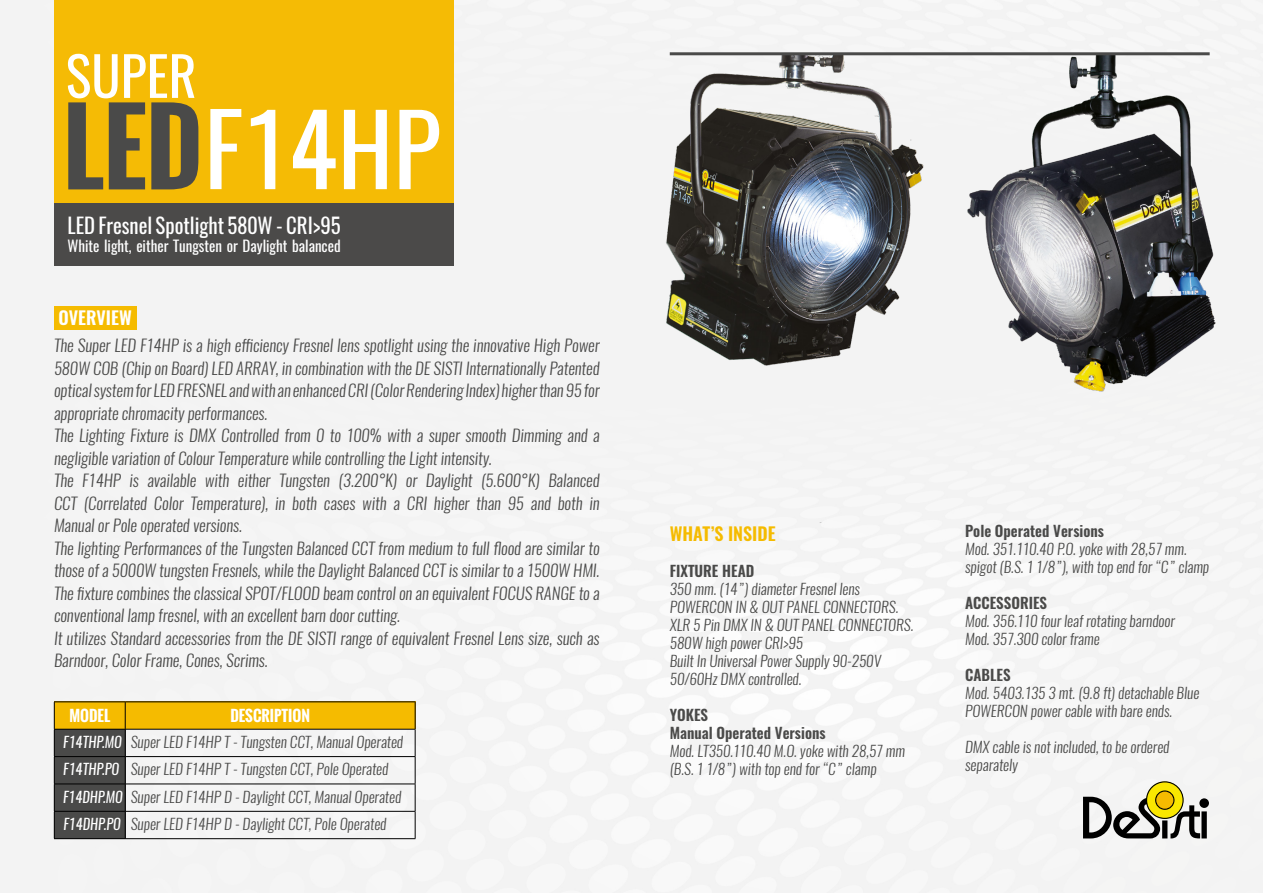
<style>
.page{position:relative;width:1263px;height:893px;background:#f3f3f3}
.page>*{position:absolute;margin:0;border:0;box-sizing:border-box;transform-origin:0 0}
.t1{font:97.95px "Oswald";color:#fff}
.t2{font:54px "Oswald";color:#fff}
.t3{font:21px "Oswald";color:#fff}
.t4{font:600 18px "Oswald";color:#f5bb00}
.t5{font:600 18px "Oswald";color:#fff}
.t6{font:italic 300 16.5px/22.5px "Oswald";color:#4a4a49}
.t7{font:italic 300 15px/18px "Oswald";color:#4a4a49}
.t8{font:600 15px/18px "Oswald";color:#4a4a49}
.t9{font:15px "Oswald";color:#fff}
.t10{font:700 15px "Oswald";color:#fff}
.s1{font-weight:700;font-size:99px;color:#4a4a49}
.s2{font-size:99px}
.s3{font-weight:700;font-style:normal;color:#fff}
.s4{font-weight:400;color:#fff}
</style>
<div class="page">
<svg style="left:1083px;top:781px;width:126px;height:58px"></svg>
<div style="left:54px;top:0;width:399px;height:203px;background:#f5bb05"></div>
<div style="left:54px;top:203px;width:399px;height:63px;background:#4b4a49"></div>
<div style="left:54px;top:701px;width:361px;height:28px;background:#f5bb00"></div>
<div style="left:54px;top:729px;width:71px;height:110px;background:#4a4a49"></div>
<div style="left:54px;top:306px;width:83px;height:23px;background:#f5bb00"></div>
<hr style="left:54px;top:701px;width:71px;height:1px;background:#000">
<hr style="left:125px;top:701px;width:290px;height:1px;background:#000">
<hr style="left:54px;top:729px;width:71px;height:1px;background:#000">
<hr style="left:125px;top:729px;width:290px;height:1px;background:#000">
<hr style="left:54px;top:756px;width:71px;height:1px;background:#000">
<hr style="left:125px;top:756px;width:290px;height:1px;background:#000">
<hr style="left:54px;top:784px;width:71px;height:1px;background:#000">
<hr style="left:125px;top:784px;width:290px;height:1px;background:#000">
<hr style="left:54px;top:811px;width:71px;height:1px;background:#000">
<svg style="left:54px;top:702px;width:1px;height:136px"></svg>
<hr style="left:125px;top:811px;width:290px;height:1px;background:#000">
<svg style="left:125px;top:702px;width:1px;height:136px"></svg>
<svg style="left:415px;top:702px;width:1px;height:136px"></svg>
<hr style="left:54px;top:838px;width:71px;height:1px;background:#000">
<hr style="left:125px;top:838px;width:290px;height:1px;background:#000">
<img style="left:619px;top:53px;width:332px;height:470px">
<img style="left:937px;top:55px;width:298px;height:400px">
<hr style="left:670px;top:52px;width:540px;height:3px;background:#4a4a49">
<h2 class="t2" style="left:66px;top:39px;width:132px">SUPER</h2>
<h1 class="t1" style="left:63px;top:81px;width:379px"><span class="s1">LED</span><span class="s2">F</span>14HP</h1>
<p class="t3" style="left:68px;top:211px;width:275px">LED Fresnel Spotlight 580W - CRI&gt;95</p>
<p class="t9" style="left:68px;top:236px;width:275px">White light, either Tungsten or Daylight balanced</p>
<p class="t5" style="left:59px;top:305px;width:75px">OVERVIEW</p>
<p class="t6" style="left:54px;top:334px;width:547px">The Super LED F14HP is a high efficiency Fresnel lens spotlight using the innovative High Power 580W COB (Chip on Board) LED ARRAY, in combination with the DE SISTI Internationally Patented optical system for LED FRESNEL and with an enhanced CRI (Color Rendering Index) higher than 95 for appropriate chromacity performances.<br>The Lighting Fixture is DMX Controlled from 0 to 100% with a super smooth Dimming and a negligible variation of Colour Temperature while controlling the Light intensity.<br>The F14HP is available with either Tungsten (3.200°K) or Daylight (5.600°K) Balanced CCT (Correlated Color Temperature), in both cases with a CRI higher than 95 and both in Manual or Pole operated versions.<br>The lighting Performances of the Tungsten Balanced CCT from medium to full flood are similar to those of a 5000W tungsten Fresnels, while the Daylight Balanced CCT is similar to a 1500W HMI.<br>The fixture combines the classical SPOT/FLOOD beam control on an equivalent FOCUS RANGE to a conventional lamp fresnel, with an excellent barn door cutting.<br>It utilizes Standard accessories from the DE SISTI range of equivalent Fresnel Lens size, such as Barndoor, Color Frame, Cones, Scrims.</p>
<p class="t10" style="left:69px;top:704px;width:42px">MODEL</p>
<p class="t7" style="left:63px;top:703px;width:341px;line-height:25.8px;text-indent:167px"><span class="s3">DESCRIPTION<br></span><span class="s4">F14THP.MO</span> Super LED F14HP T - Tungsten CCT, Manual Operated</p>
<p class="t7" style="left:63px;top:755px;width:340px;line-height:27.3px"><span class="s4">F14THP.PO</span> Super LED F14HP T - Tungsten CCT, Pole Operated<br><span class="s4">F14DHP.MO</span> Super LED F14HP D - Daylight CCT, Manual Operated<br><span class="s4">F14DHP.PO</span> Super LED F14HP D - Daylight CCT, Pole Operated</p>
<p class="t4" style="left:670px;top:521px;width:107px">WHAT’S INSIDE</p>
<p class="t8" style="left:670px;top:562px;width:86px">FIXTURE HEAD</p>
<p class="t7" style="left:670px;top:579px;width:245px">350 mm. (14”) diameter Fresnel lens<br>POWERCON IN &amp; OUT PANEL CONNECTORS.<br>XLR 5 Pin DMX IN &amp; OUT PANEL CONNECTORS.<br>580W high power CRI&gt;95<br>Built In Universal Power Supply 90-250V<br>50/60Hz DMX controlled.</p>
<p class="t8" style="left:670px;top:706px;width:157px">YOKES<br>Manual Operated Versions</p>
<p class="t7" style="left:670px;top:741px;width:237px">Mod. LT350.110.40 M.O. yoke with 28,57 mm (B.S. 1 1/8”) with top end for “C” clamp</p>
<p class="t8" style="left:965px;top:523px;width:140px">Pole Operated Versions</p>
<p class="t7" style="left:965px;top:540px;width:245px">Mod. 351.110.40 P.O. yoke with 28,57 mm. spigot (B.S. 1 1/8”), with top end for “C” clamp</p>
<p class="t8" style="left:965px;top:595px;width:84px">ACCESSORIES</p>
<p class="t7" style="left:965px;top:612px;width:211px">Mod. 356.110 four leaf rotating barndoor<br>Mod. 357.300 color frame</p>
<p class="t8" style="left:965px;top:667px;width:47px">CABLES</p>
<p class="t7" style="left:965px;top:684px;width:236px">Mod. 5403.135 3 mt. (9.8 ft) detachable Blue<br>POWERCON power cable with bare ends.</p>
<p class="t7" style="left:965px;top:738px;width:206px">DMX cable is not included, to be ordered separately</p>
</div>
